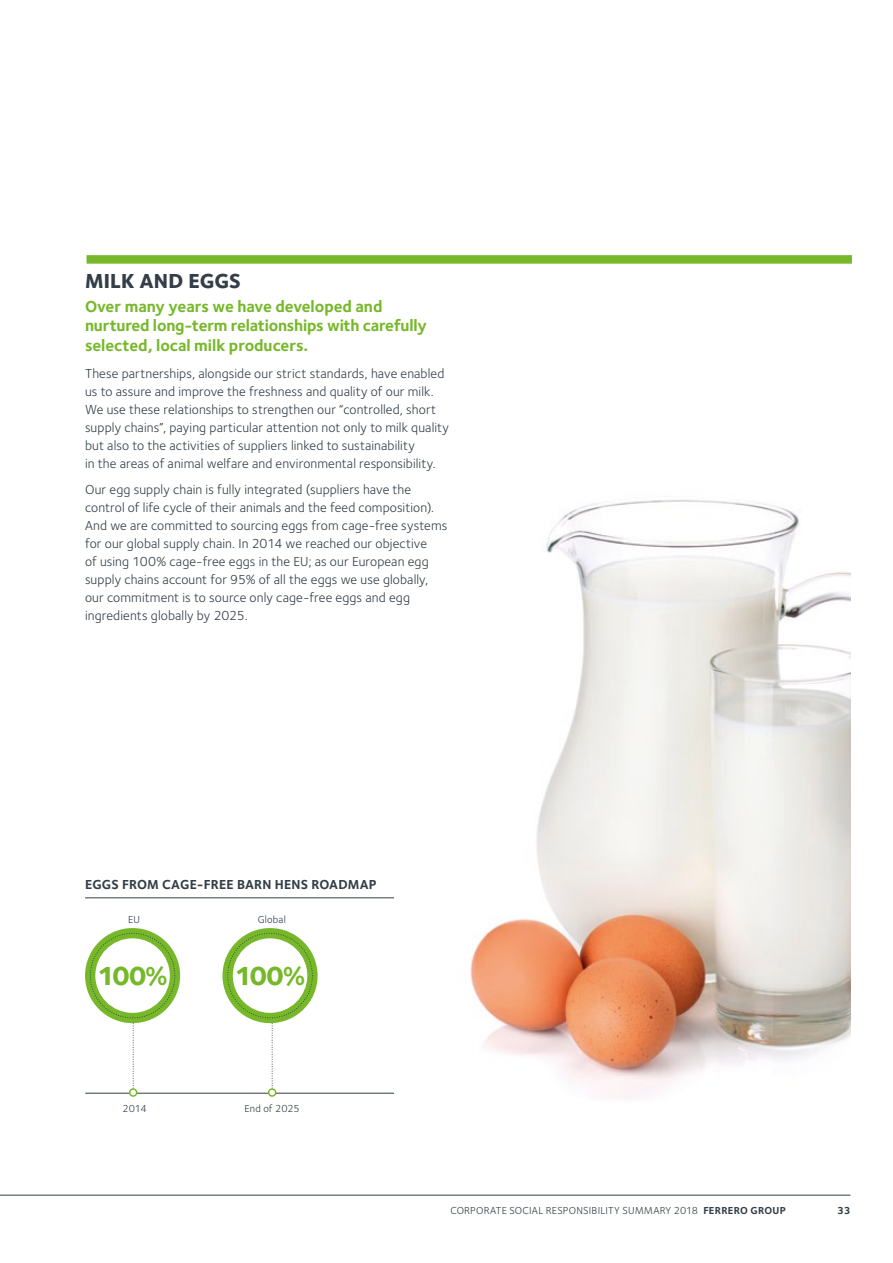
<style>
.page{position:relative;width:893px;height:1263px;background:#fff}
.page>*{position:absolute;margin:0;border:0;box-sizing:border-box;transform-origin:0 0}
.t1{font:800 27px "Foundry Sterling";letter-spacing:-.075em;color:#76b82a}
.t2{font:800 21px "Foundry Sterling";color:#333e48}
.t3{font:700 16.5px/19.5px "Foundry Sterling";letter-spacing:-.01em;color:#76b82a}
.t4{font:13.5px/18px "Foundry Sterling";letter-spacing:.01em;color:#333e48}
.t5{font:700 13.5px "Foundry Sterling";letter-spacing:.01em;color:#333e48}
.t6{font:10.5px "Foundry Sterling";letter-spacing:.02em;color:#333e48}
.t7{font:10.5px "Foundry Sterling";color:#333e48}
.t8{font:700 10.5px "Foundry Sterling";color:#333e48}
.s1{font-weight:700}
</style>
<div class="page">
<svg style="left:272px;top:1023px;width:1px;height:65px"></svg>
<svg style="left:133px;top:1023px;width:1px;height:65px"></svg>
<img style="left:470px;top:499px;width:380px;height:600px">
<div style="left:87px;top:255px;width:765px;height:9px;background:#76b82a"></div>
<div style="left:85px;top:928px;width:95px;height:95px;background:#76b82a;border-radius:48px"></div>
<div style="left:95px;top:938px;width:75px;height:75px;background:#fff;border-radius:50%"></div>
<svg style="left:222px;top:928px;width:96px;height:95px;background:#7ab734"></svg>
<div style="left:233px;top:938px;width:74px;height:75px;background:#fff;border-radius:50%"></div>
<hr style="left:85px;top:897px;width:309px;height:1px;background:#333e48">
<hr style="left:85px;top:1093px;width:309px;height:1px;background:#333e48">
<div style="left:130px;top:1089px;width:7px;height:7px;background:#fff;border-radius:50%"></div>
<div style="left:129px;top:1088px;width:8px;height:9px;border:2px solid #76b82a;border-radius:50%"></div>
<div style="left:269px;top:1089px;width:7px;height:7px;background:#fff;border-radius:50%"></div>
<div style="left:268px;top:1088px;width:8px;height:9px;border:2px solid #76b82a;border-radius:50%"></div>
<hr style="left:0;top:1195px;width:850px;height:1px;background:#333e48">
<h2 class="t2" style="left:85px;top:268px;width:157px">MILK AND EGGS</h2>
<p class="t3" style="left:85px;top:297px;width:344px">Over many years we have developed and nurtured long-term relationships with carefully selected, local milk producers.</p>
<p class="t4" style="left:85px;top:364px;width:366px">These partnerships, alongside our strict standards, have enabled us to assure and improve the freshness and quality of our milk.<br>We use these relationships to strengthen our “controlled, short supply chains”, paying particular attention not only to milk quality but also to the activities of suppliers linked to sustainability<br>in the areas of animal welfare and environmental responsibility.</p>
<p class="t4" style="left:85px;top:481px;width:364px">Our egg supply chain is fully integrated (suppliers have the control of life cycle of their animals and the feed composition).<br>And we are committed to sourcing eggs from cage-free systems for our global supply chain. In 2014 we reached our objective<br>of using 100% cage-free eggs in the EU; as our European egg supply chains account for 95% of all the eggs we use globally, our commitment is to source only cage-free eggs and egg ingredients globally by 2025.</p>
<p class="t5" style="left:85px;top:876px;width:293px">EGGS FROM CAGE-FREE BARN HENS ROADMAP</p>
<p class="t6" style="left:128px;top:913px;width:13px">EU</p>
<p class="t6" style="left:258px;top:913px;width:30px">Global</p>
<h1 class="t1" style="left:97px;top:959px;width:73px">100%</h1>
<h1 class="t1" style="left:235px;top:959px;width:73px">100%</h1>
<p class="t6" style="left:123px;top:1102px;width:26px">2014</p>
<p class="t7" style="left:245px;top:1102px;width:57px">End of 2025</p>
<p class="t6" style="left:450px;top:1204px;width:337px">CORPORATE SOCIAL RESPONSIBILITY SUMMARY 2018 <span class="s1">FERRERO GROUP</span></p>
<p class="t8" style="left:837px;top:1204px;width:15px">33</p>
</div>
